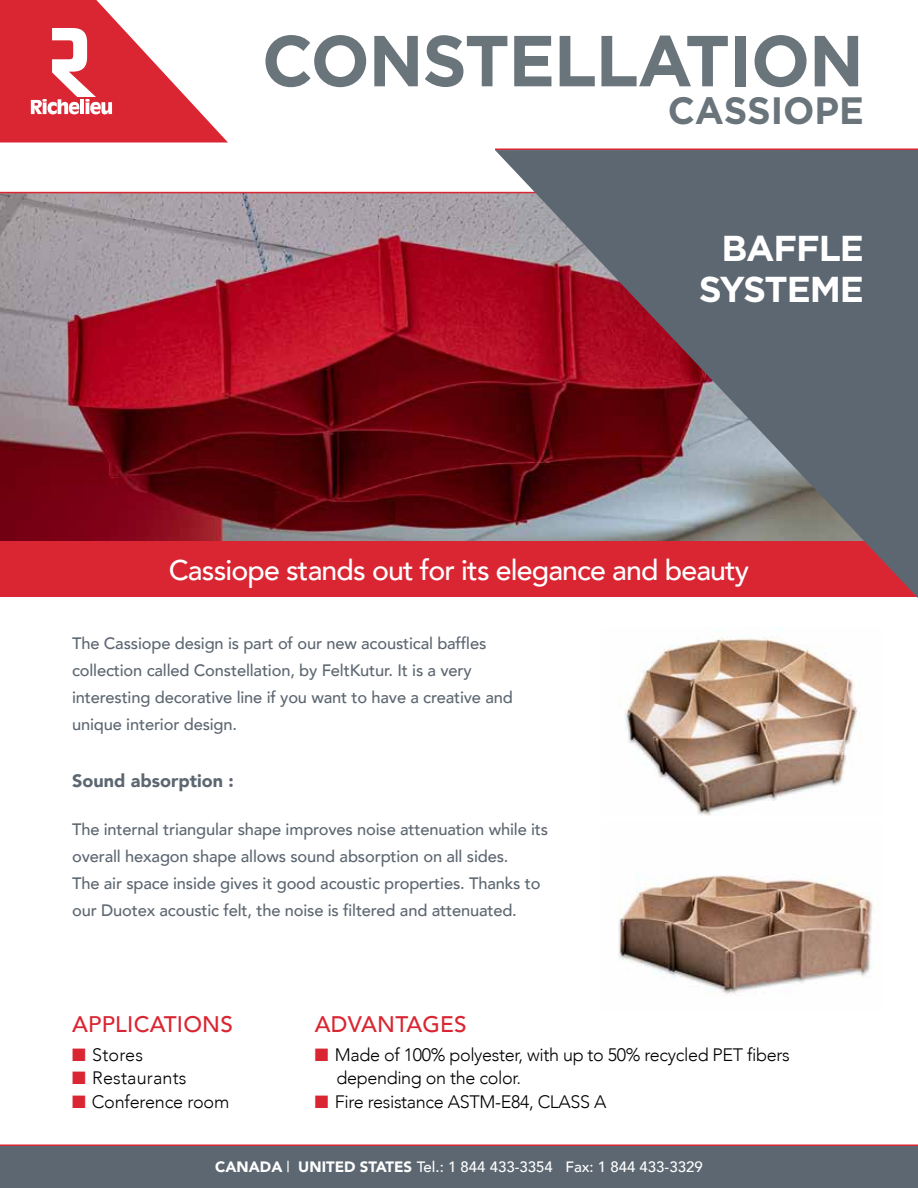
<style>
.page{position:relative;width:918px;height:1188px;background:#fff}
.page>*{position:absolute;margin:0;border:0;box-sizing:border-box;transform-origin:0 0}
.t1{font:700 72px "Gotham";letter-spacing:-.02em;color:#6a747b}
.t2{font:700 38.1px "Gotham";color:#6a747b}
.t3{font:700 36px/40.5px "Gotham";letter-spacing:-.03em;color:#fff;text-align:right}
.t4{font:500 28.5px "Avenir";letter-spacing:-.03em;color:#fff}
.t5{font:500 22.5px "Avenir";letter-spacing:.01em;color:#d92632}
.t6{font:300 18px/24px "Avenir";letter-spacing:-.02em;color:#000}
.t7{font:900 18px "Avenir";color:#5d6771}
.t8{font:300 18px "Avenir";letter-spacing:.01em;color:#000}
.t9{font:500 16.5px/27px "Avenir";letter-spacing:-.01em;color:#5d6771}
.t10{font:500 15px "Avenir";color:#fff}
.s1{color:#d92632}
.s2{font-weight:900}
</style>
<div class="page">
<div style="left:0;top:1146px;width:918px;height:42px;background:#5d6771"></div>
<img style="left:0;top:193px;width:495px;height:349px">
<hr style="left:0;top:192px;width:536px;height:1px;background:#d92632">
<hr style="left:0;top:1144px;width:918px;height:2px;background:#d92632">
<svg style="left:0;top:0;width:228px;height:142px"></svg>
<div style="left:0;top:542px;width:918px;height:55px;background:#d92632"></div>
<hr style="left:495px;top:148px;width:423px;height:2px;background:#d92632">
<svg style="left:495px;top:150px;width:423px;height:448px;background:#80515b"></svg>
<img style="left:625px;top:628px;width:235px;height:188px">
<img style="left:618px;top:875px;width:260px;height:120px">
<h1 class="t1" style="left:262px;top:13px;width:604px">CONSTELLATION</h1>
<h2 class="t2" style="left:668px;top:85px;width:198px">CASSIOPE</h2>
<h3 class="t3" style="left:699px;top:228px;width:167px">BAFFLE<br>SYSTEME</h3>
<h3 class="t4" style="left:169px;top:545px;width:582px">Cassiope stands out for its elegance and beauty</h3>
<p class="t9" style="left:72px;top:629px;width:442px">The Cassiope design is part of our new acoustical baffles collection called Constellation, by FeltKutur. It is a very interesting decorative line if you want to have a creative and unique interior design.</p>
<p class="t7" style="left:72px;top:766px;width:163px">Sound absorption :</p>
<p class="t9" style="left:72px;top:815px;width:478px">The internal triangular shape improves noise attenuation while its overall hexagon shape allows sound absorption on all sides.<br>The air space inside gives it good acoustic properties. Thanks to our Duotex acoustic felt, the noise is filtered and attenuated.</p>
<h3 class="t5" style="left:72px;top:1005px;width:162px">APPLICATIONS</h3>
<p class="t6" style="left:72px;top:1042px;width:72px"><span class="s1">■</span> Stores</p>
<p class="t8" style="left:72px;top:1068px;width:116px"><span class="s1">■</span> Restaurants</p>
<p class="t6" style="left:72px;top:1090px;width:159px"><span class="s1">■</span> Conference room</p>
<h3 class="t5" style="left:315px;top:1005px;width:153px">ADVANTAGES</h3>
<p class="t6" style="left:336px;top:1042px;width:455px;text-indent:-22px"><span class="s1">■</span> Made of 100% polyester, with up to 50% recycled PET fibers depending on the color.</p>
<p class="t6" style="left:315px;top:1090px;width:293px"><span class="s1">■</span> Fire resistance ASTM-E84, CLASS A</p>
<p class="t10" style="left:215px;top:1153px;width:489px"><span class="s2">CANADA</span> | <span class="s2">UNITED STATES</span> Tel.: 1 844 433-3354 Fax: 1 844 433-3329</p>
</div>
